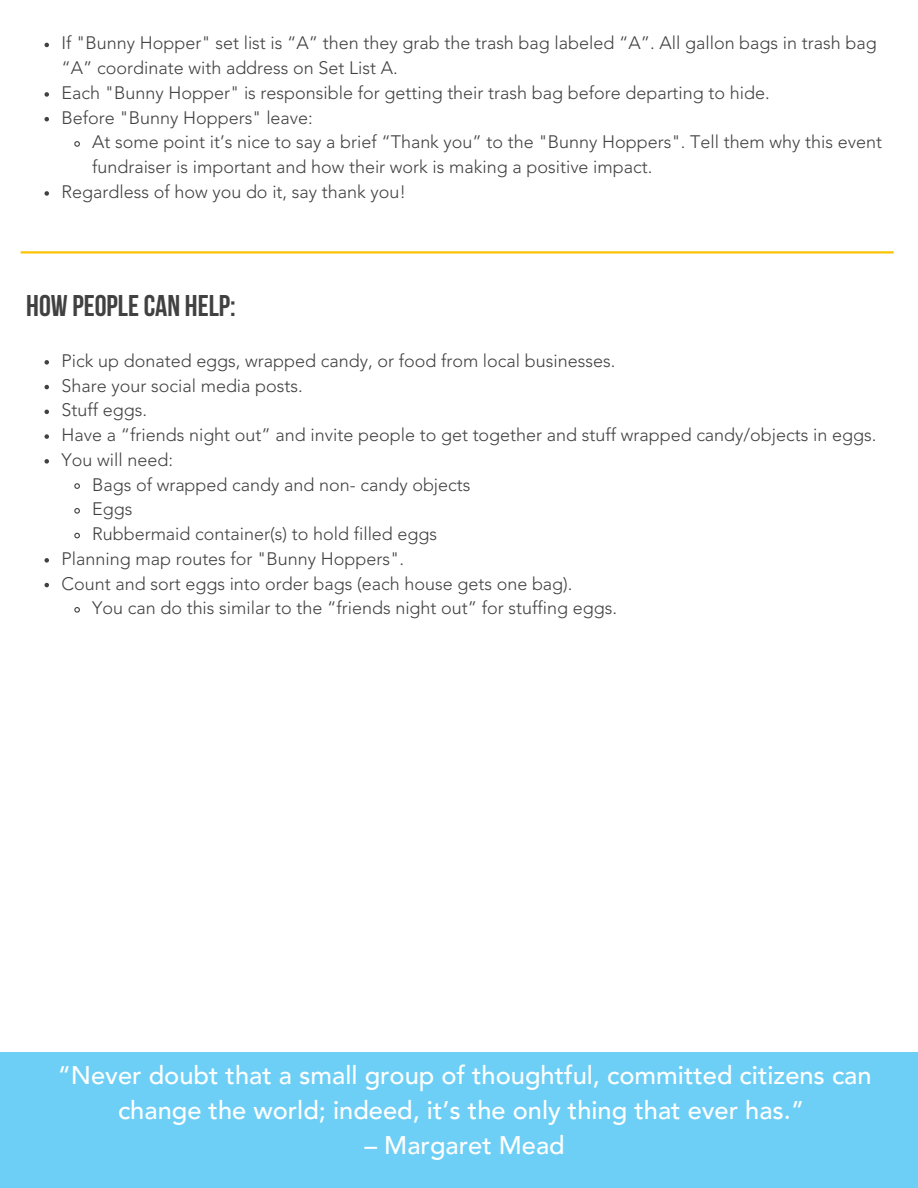
<style>
.page{position:relative;width:918px;height:1188px;background:#fff}
.page>*{position:absolute;margin:0;border:0;box-sizing:border-box;transform-origin:0 0}
.t1{font:700 30px "Bebas Neue";color:#414141}
.t2{font:500 25.5px/34.8px "Avenir LT Pro";color:#fff;text-align:center}
.t3{font:300 18px/24.8px "Avenir LT Std";color:#414141}
</style>
<div class="page">
<hr style="left:21px;top:251px;width:873px;height:3px;background:#fbc303">
<svg style="left:45px;top:43px;width:4px;height:4px"></svg>
<svg style="left:45px;top:92px;width:4px;height:5px"></svg>
<svg style="left:45px;top:117px;width:4px;height:4px"></svg>
<svg style="left:74px;top:141px;width:6px;height:6px"></svg>
<svg style="left:45px;top:191px;width:4px;height:5px"></svg>
<svg style="left:45px;top:360px;width:4px;height:5px"></svg>
<svg style="left:45px;top:385px;width:4px;height:4px"></svg>
<svg style="left:45px;top:410px;width:4px;height:4px"></svg>
<svg style="left:45px;top:434px;width:4px;height:5px"></svg>
<svg style="left:45px;top:459px;width:4px;height:5px"></svg>
<svg style="left:74px;top:483px;width:6px;height:6px"></svg>
<svg style="left:74px;top:508px;width:6px;height:6px"></svg>
<svg style="left:74px;top:532px;width:6px;height:7px"></svg>
<svg style="left:45px;top:558px;width:4px;height:5px"></svg>
<svg style="left:45px;top:583px;width:4px;height:4px"></svg>
<svg style="left:74px;top:607px;width:6px;height:6px"></svg>
<div style="left:0;top:1052px;width:918px;height:136px;background:#6dcff6"></div>
<p class="t3" style="left:62px;top:32px;width:817px">If "Bunny Hopper" set list is “A” then they grab the trash bag labeled “A”. All gallon bags in trash bag “A” coordinate with address on Set List A.</p>
<p class="t3" style="left:62px;top:82px;width:710px">Each "Bunny Hopper" is responsible for getting their trash bag before departing to hide.</p>
<p class="t3" style="left:62px;top:107px;width:253px">Before "Bunny Hoppers" leave:</p>
<p class="t3" style="left:92px;top:131px;width:792px">At some point it’s nice to say a brief “Thank you” to the "Bunny Hoppers". Tell them why this event fundraiser is important and how their work is making a positive impact.</p>
<p class="t3" style="left:62px;top:181px;width:346px">Regardless of how you do it, say thank you!</p>
<p class="t1" style="left:26px;top:293px;width:211px">HOW PEOPLECAN HELP:</p>
<p class="t3" style="left:62px;top:350px;width:555px">Pick up donated eggs, wrapped candy, or food from local businesses.</p>
<p class="t3" style="left:62px;top:375px;width:243px">Share your social media posts.</p>
<p class="t3" style="left:62px;top:399px;width:87px">Stuff eggs.</p>
<p class="t3" style="left:62px;top:424px;width:816px">Have a “friends night out” and invite people to get together and stuff wrapped candy/objects in eggs.</p>
<p class="t3" style="left:62px;top:449px;width:113px">You will need:</p>
<p class="t3" style="left:92px;top:474px;width:380px">Bags of wrapped candy and non- candy objects</p>
<p class="t3" style="left:92px;top:498px;width:42px">Eggs</p>
<p class="t3" style="left:92px;top:523px;width:347px">Rubbermaid container(s) to hold filled eggs</p>
<p class="t3" style="left:62px;top:548px;width:344px">Planning map routes for "Bunny Hoppers".</p>
<p class="t3" style="left:62px;top:573px;width:513px">Count and sort eggs into order bags (each house gets one bag).</p>
<p class="t3" style="left:92px;top:597px;width:526px">You can do this similar to the “friends night out” for stuffing eggs.</p>
<p class="t2" style="left:58px;top:1060px;width:816px">“Never doubt that a small group of thoughtful, committed citizens can change the world; indeed, it’s the only thing that ever has.”</p>
<p class="t2" style="left:365px;top:1130px;width:202px">– Margaret Mead</p>
</div>
